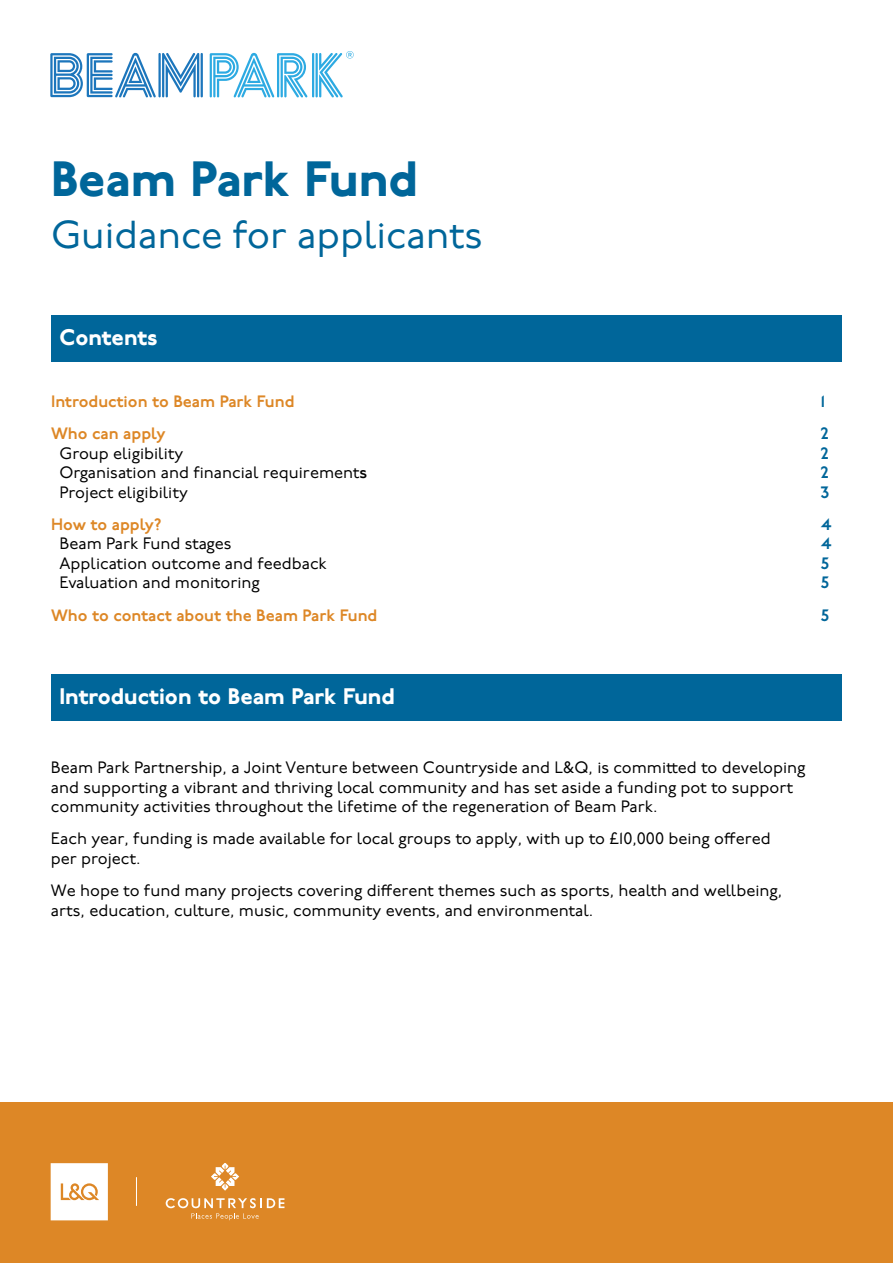
<style>
.page{position:relative;width:893px;height:1263px;background:#fff}
.page>*{position:absolute;margin:0;border:0;box-sizing:border-box;transform-origin:0 0}
.t1{font:800 49.5px "P22 Underground";color:#00669a}
.t2{font:39px "P22 Underground";color:#00669a}
.t3{font:800 22.5px "P22 Underground";color:#fff}
.t4{font:16.5px/19.5px "P22 Underground";color:#000}
.t5{font:600 16.5px "P22 Underground";color:#dd8726}
.t6{font:600 16.5px "P22 Underground";color:#00669a}
.s1{font-weight:500}
</style>
<div class="page">
<svg style="left:50px;top:52px;width:153px;height:46px"></svg>
<svg style="left:210px;top:51px;width:144px;height:47px"></svg>
<div style="left:51px;top:315px;width:791px;height:46px;background:#00669a"></div>
<div style="left:51px;top:674px;width:791px;height:47px;background:#00669a"></div>
<div style="left:0;top:1102px;width:893px;height:161px;background:#dd8726"></div>
<svg style="left:51px;top:1163px;width:57px;height:57px;background:#fbf3ea"></svg>
<svg style="left:136px;top:1177px;width:1px;height:29px"></svg>
<svg style="left:166px;top:1198px;width:118px;height:22px"></svg>
<svg style="left:211px;top:1163px;width:28px;height:28px"></svg>
<h1 class="t1" style="left:51px;top:150px;width:369px">Beam Park Fund</h1>
<h2 class="t2" style="left:51px;top:213px;width:433px">Guidance for applicants</h2>
<h3 class="t3" style="left:59px;top:324px;width:100px">Contents</h3>
<p class="t5" style="left:51px;top:392px;width:245px">Introduction to Beam Park Fund</p>
<p class="t6" style="left:821px;top:392px;width:6px">1</p>
<p class="t5" style="left:51px;top:424px;width:116px">Who can apply</p>
<p class="t6" style="left:821px;top:424px;width:9px">2</p>
<p class="t4" style="left:60px;top:444px;width:125px">Group eligibility</p>
<p class="t6" style="left:821px;top:444px;width:9px">2</p>
<p class="t4" style="left:60px;top:463px;width:309px">Organisation and financial requirement<span class="s1">s</span></p>
<p class="t6" style="left:821px;top:463px;width:9px">2</p>
<p class="t4" style="left:60px;top:483px;width:130px">Project eligibility</p>
<p class="t6" style="left:821px;top:483px;width:10px">3</p>
<p class="t5" style="left:51px;top:515px;width:112px">How to apply?</p>
<p class="t6" style="left:821px;top:515px;width:12px">4</p>
<p class="t4" style="left:60px;top:535px;width:174px">Beam Park Fund stages</p>
<p class="t6" style="left:821px;top:534px;width:12px">4</p>
<p class="t4" style="left:60px;top:554px;width:269px">Application outcome and feedback</p>
<p class="t6" style="left:821px;top:554px;width:10px">5</p>
<p class="t4" style="left:60px;top:574px;width:202px">Evaluation and monitoring</p>
<p class="t6" style="left:821px;top:573px;width:10px">5</p>
<p class="t5" style="left:51px;top:606px;width:328px">Who to contact about the Beam Park Fund</p>
<p class="t6" style="left:821px;top:606px;width:10px">5</p>
<h3 class="t3" style="left:59px;top:683px;width:337px">Introduction to Beam Park Fund</h3>
<p class="t4" style="left:51px;top:758px;width:756px">Beam Park Partnership, a Joint Venture between Countryside and L&amp;Q, is committed to developing and supporting a vibrant and thriving local community and has set aside a funding pot to support community activities throughout the lifetime of the regeneration of Beam Park.</p>
<p class="t4" style="left:51px;top:830px;width:721px">Each year, funding is made available for local groups to apply, with up to £10,000 being offered per project.</p>
<p class="t4" style="left:51px;top:881px;width:733px">We hope to fund many projects covering different themes such as sports, health and wellbeing, arts, education, culture, music, community events, and environmental.</p>
</div>
